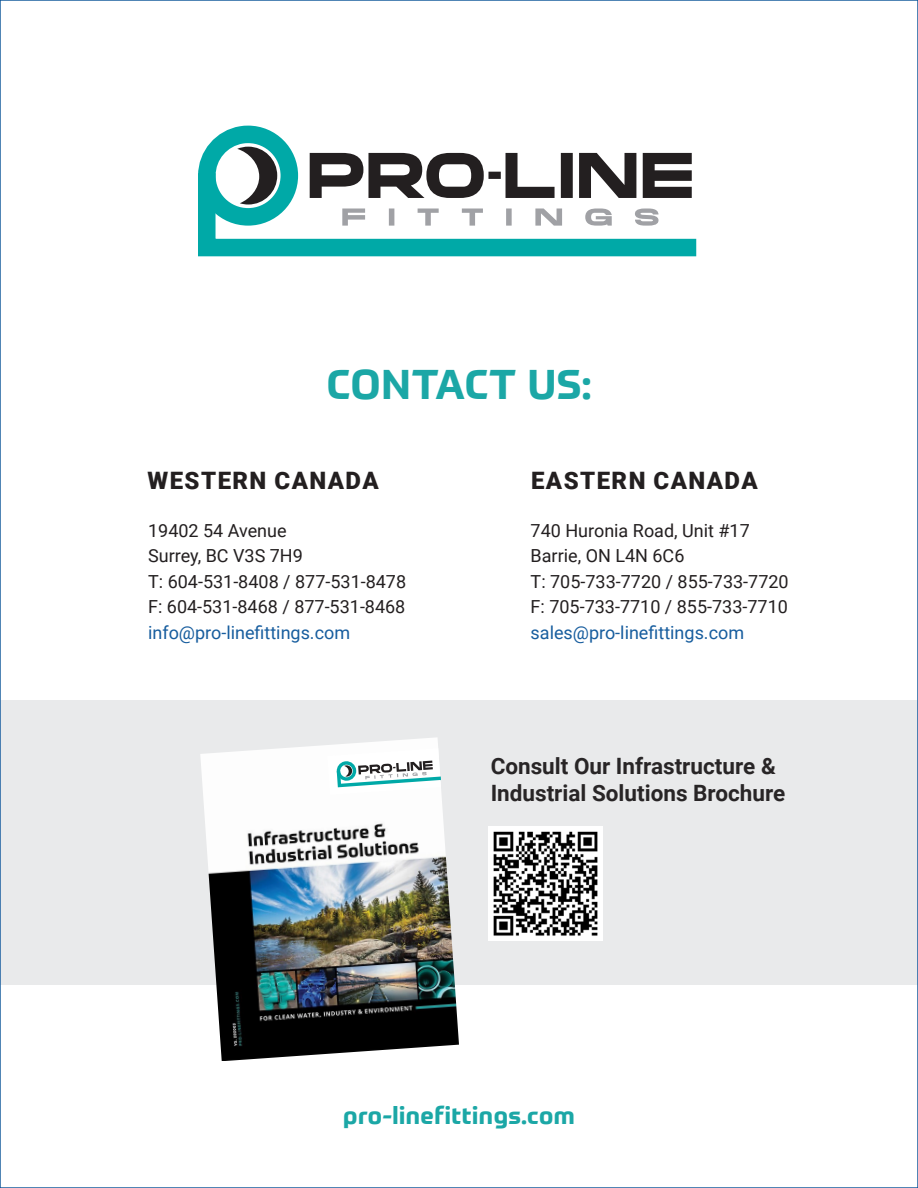
<style>
.page{position:relative;width:918px;height:1188px;background:#fff}
.page>*{position:absolute;margin:0;border:0;box-sizing:border-box;transform-origin:0 0}
.t1{font:700 40.5px "Prometo";letter-spacing:.015em;color:#1ba7a6}
.t2{font:900 24px "Roboto";letter-spacing:.06em;color:#231f20}
.t3{font:700 24px "Prometo";letter-spacing:.025em;color:#1ba7a6}
.t4{font:700 22.5px/27px "Roboto";color:#282526}
.t5{font:18px/25.5px "Roboto";color:#231f20}
.t6{font:18px "Roboto";color:#175d9e}
</style>
<div class="page">
<div style="left:0;top:700px;width:918px;height:286px;background:#e9eaeb"></div>
<img style="left:488px;top:826px;width:114px;height:115px">
<img style="left:200px;top:737px;width:259px;height:324px">
<svg style="left:198px;top:234px;width:499px;height:23px"></svg>
<svg style="left:198px;top:125px;width:494px;height:109px"></svg>
<svg style="left:327px;top:748px;width:118px;height:47px;background:#d3e3e3"></svg>
<h1 class="t1" style="left:327px;top:359px;width:266px">CONTACT US:</h1>
<h2 class="t2" style="left:147px;top:463px;width:233px">WESTERN CANADA</h2>
<h2 class="t2" style="left:531px;top:463px;width:228px">EASTERN CANADA</h2>
<p class="t5" style="left:531px;top:517px;width:260px">740 Huronia Road, Unit #17<br>Barrie, ON L4N 6C6<br>T: 705-733-7720 / 855-733-7720<br>F: 705-733-7710 / 855-733-7710</p>
<p class="t6" style="left:531px;top:620px;width:215px">sales@pro-linefittings.com</p>
<p class="t5" style="left:148px;top:517px;width:260px">19402 54 Avenue<br>Surrey, BC V3S 7H9<br>T: 604-531-8408 / 877-531-8478<br>F: 604-531-8468 / 877-531-8468</p>
<p class="t6" style="left:148px;top:620px;width:204px">info@pro-linefittings.com</p>
<p class="t4" style="left:491px;top:751px;width:296px">Consult Our Infrastructure &amp;<br>Industrial Solutions Brochure</p>
<h2 class="t3" style="left:343px;top:1101px;width:233px">pro-linefittings.com</h2>
</div>
